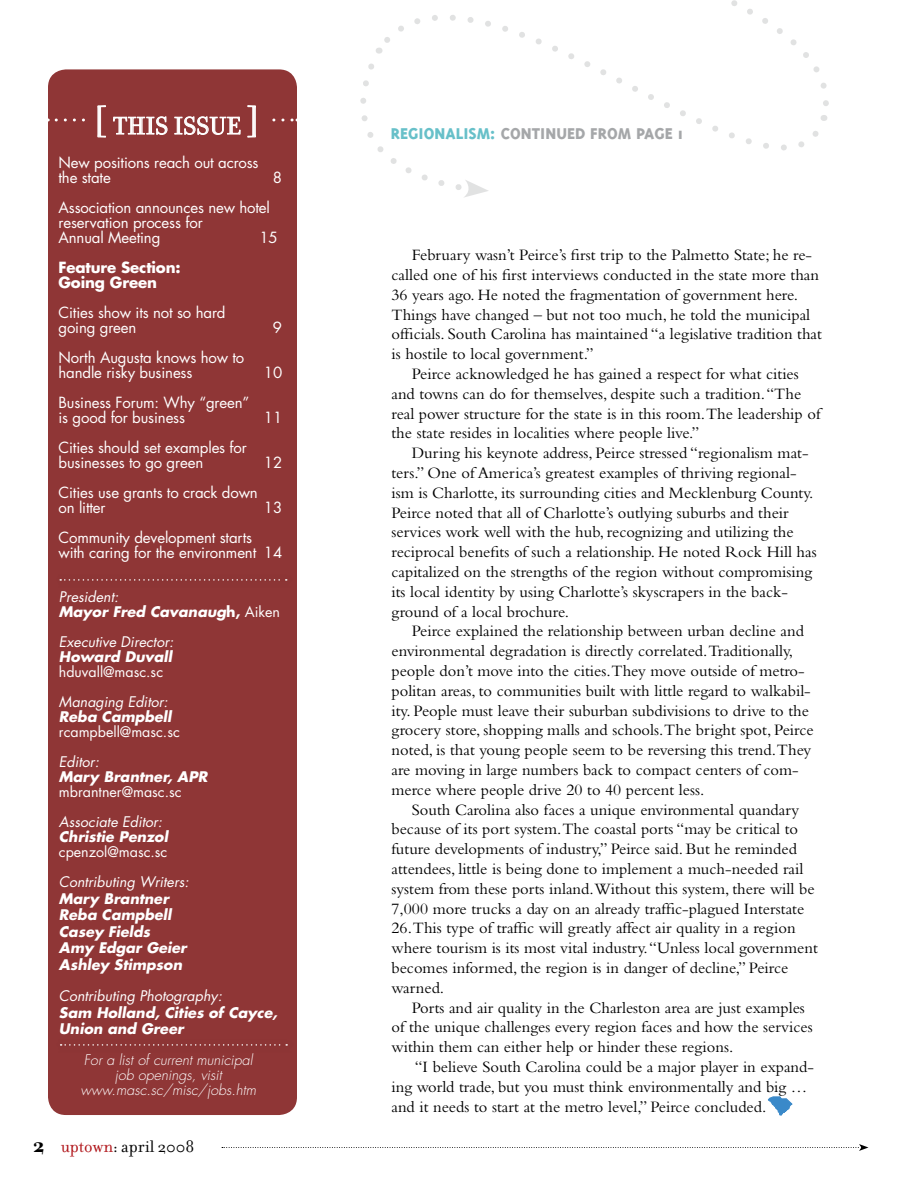
<style>
.page{position:relative;width:918px;height:1188px;background:#fff}
.page>*{position:absolute;margin:0;border:0;box-sizing:border-box;transform-origin:0 0}
.t1{font:36px "Filosofia Grand Caps";color:#fff}
.t2{font:800 18px "Triplex";color:#a5a7a9}
.t3{font:18px "Filosofia";color:#000}
.t4{font:16.5px/19.8px "Bembo";color:#000}
.t5{font:15px/15px "Futura";letter-spacing:-.01em;color:#fff}
.t6{font:700 15px/15px "Futura";letter-spacing:-.01em;color:#fff}
.t7{font:italic 700 14.25px/16.5px "Futura";color:#fff}
.t8{font:italic 14.25px "Futura";color:#fff}
.t9{font:italic 300 14.25px/15px "Futura";color:#fff;text-align:center}
.t10{font:14.25px "Futura";color:#fff}
.s1{font-size:42px}
.s2{font-weight:400}
.s3{font-style:normal}
.s4{font-weight:400;font-style:normal}
.s5{font-weight:700;font-size:24px}
.s6{color:#af1116}
.s7{color:#67c0c9}
</style>
<div class="page">
<svg style="left:222px;top:1144px;width:646px;height:7px"></svg>
<div style="left:48px;top:69px;width:249px;height:1046px;background:#8f3636;border-radius:18px"></div>
<div style="left:52px;top:572px;width:251px;height:23px;background:#8e3535"></div>
<svg style="left:60px;top:579px;width:227px;height:2px"></svg>
<div style="left:52px;top:1037px;width:251px;height:23px;background:#8e3535"></div>
<svg style="left:61px;top:1044px;width:226px;height:2px"></svg>
<svg style="left:56px;top:105px;width:164px;height:33px"></svg>
<svg style="left:768px;top:1096px;width:25px;height:20px"></svg>
<svg style="left:379px;top:15px;width:440px;height:136px"></svg>
<svg style="left:576px;top:0;width:253px;height:121px"></svg>
<svg style="left:360px;top:48px;width:129px;height:150px"></svg>
<h1 class="t1" style="left:94px;top:104px;width:167px"><span class="s1">[</span> this issue <span class="s1">]</span></h1>
<p class="t5" style="left:58px;top:154px;width:202px">New positions reach out across the state</p>
<p class="t5" style="left:273px;top:169px;width:11px">8</p>
<p class="t5" style="left:58px;top:199px;width:213px">Association announces new hotel reservation process for<br>Annual Meeting</p>
<p class="t5" style="left:260px;top:229px;width:20px">15</p>
<p class="t6" style="left:58px;top:259px;width:124px">Feature Section:<br>Going Green</p>
<p class="t5" style="left:58px;top:304px;width:169px">Cities show its not so hard going green</p>
<p class="t5" style="left:58px;top:349px;width:187px">North Augusta knows how to handle risky business</p>
<p class="t5" style="left:58px;top:394px;width:192px">Business Forum: Why “green” is good for business</p>
<p class="t5" style="left:58px;top:439px;width:190px">Cities should set examples for businesses to go green</p>
<p class="t5" style="left:273px;top:319px;width:11px">9</p>
<p class="t5" style="left:264px;top:364px;width:20px">10</p>
<p class="t5" style="left:264px;top:409px;width:20px">11</p>
<p class="t5" style="left:264px;top:454px;width:20px">12</p>
<p class="t5" style="left:58px;top:484px;width:201px">Cities use grants to crack down on litter</p>
<p class="t5" style="left:264px;top:499px;width:20px">13</p>
<p class="t5" style="left:58px;top:529px;width:225px">Community development starts<br>with caring for the environment 14</p>
<p class="t7" style="left:59px;top:589px;width:223px;line-height:15px"><span class="s2">President:<br></span>Mayor Fred Cavanaug<span class="s3">h,</span> <span class="s4">Aiken</span></p>
<p class="t8" style="left:59px;top:632px;width:116px">Executive Director:</p>
<p class="t7" style="left:59px;top:648px;width:115px">Howard Duvall</p>
<p class="t10" style="left:59px;top:662px;width:106px">hduvall@masc.sc</p>
<p class="t8" style="left:59px;top:692px;width:111px">Managing Editor:</p>
<p class="t7" style="left:59px;top:708px;width:114px">Reba Campbell</p>
<p class="t10" style="left:59px;top:722px;width:122px">rcampbell@masc.sc</p>
<p class="t8" style="left:59px;top:752px;width:42px">Editor:</p>
<p class="t7" style="left:59px;top:768px;width:150px">Mary Brantner, APR</p>
<p class="t10" style="left:59px;top:782px;width:124px">mbrantner@masc.sc</p>
<p class="t8" style="left:59px;top:812px;width:105px">Associate Editor:</p>
<p class="t7" style="left:59px;top:828px;width:111px">Christie Penzol</p>
<p class="t10" style="left:59px;top:842px;width:110px">cpenzol@masc.sc</p>
<p class="t8" style="left:59px;top:872px;width:131px">Contributing Writers:</p>
<p class="t7" style="left:59px;top:890px;width:129px">Mary Brantner<br>Reba Campbell<br>Casey Fields<br>Amy Edgar Geier<br>Ashley Stimpson</p>
<p class="t8" style="left:59px;top:986px;width:165px">Contributing Photography:</p>
<p class="t7" style="left:59px;top:1004px;width:220px">Sam Holland, Cities of Cayce,<br>Union and Greer</p>
<p class="t9" style="left:80px;top:1053px;width:177px">For a list of current municipal job openings, visit www.masc.sc/misc/jobs.htm</p>
<p class="t3" style="left:33px;top:1136px;width:163px"><span class="s5">2</span> <span class="s6">uptown</span>: april 2008</p>
<p class="t2" style="left:391px;top:123px;width:294px"><span class="s7">REGIONALISM:</span> CONTINUED FROM PAGE 1</p>
<p class="t4" style="left:392px;top:245px;width:432px;text-indent:20px">February wasn’t Peirce’s first trip to the Palmetto State; he re&shy;called one of his first interviews conducted in the state more than 36 years ago. He noted the fragmentation of government here.<br>Things have changed – but not too much, he told the municipal officials. South Carolina has maintained “a legislative tradition that is hostile to local government.”</p>
<p class="t4" style="left:392px;top:364px;width:431px;text-indent:20px">Peirce acknowledged he has gained a respect for what cities and towns can do for themselves, despite such a tradition. “The real power structure for the state is in this room.The leadership of the state resides in localities where people live.”</p>
<p class="t4" style="left:392px;top:443px;width:427px;text-indent:20px">During his keynote address, Peirce stressed “regionalism mat&shy;ters.” One of America’s greatest examples of thriving regional&shy;ism is Charlotte, its surrounding cities and Mecklenburg County.<br>Peirce noted that all of Charlotte’s outlying suburbs and their services work well with the hub, recognizing and utilizing the reciprocal benefits of such a relationship. He noted Rock Hill has capitalized on the strengths of the region without compromising its local identity by using Charlotte’s skyscrapers in the back&shy;ground of a local brochure.</p>
<p class="t4" style="left:392px;top:621px;width:424px;text-indent:20px">Peirce explained the relationship between urban decline and environmental degradation is directly correlated.Traditionally, people don’t move into the cities.They move outside of metro&shy;politan areas, to communities built with little regard to walkabil&shy;ity. People must leave their suburban subdivisions to drive to the grocery store, shopping malls and schools.The bright spot, Peirce noted, is that young people seem to be reversing this trend.They are moving in large numbers back to compact centers of com&shy;merce where people drive 20 to 40 percent less.</p>
<p class="t4" style="left:392px;top:799px;width:428px;text-indent:20px">South Carolina also faces a unique environmental quandary because of its port system.The coastal ports “may be critical to future developments of industry,” Peirce said. But he reminded attendees, little is being done to implement a much-needed rail system from these ports inland.Without this system, there will be 7,000 more trucks a day on an already traffic-plagued Interstate 26.This type of traffic will greatly affect air quality in a region where tourism is its most vital industry. “Unless local government becomes informed, the region is in danger of decline,” Peirce warned.</p>
<p class="t4" style="left:392px;top:997px;width:423px;text-indent:20px">Ports and air quality in the Charleston area are just examples of the unique challenges every region faces and how the services within them can either help or hinder these regions.</p>
<p class="t4" style="left:392px;top:1057px;width:424px;text-indent:23px">“I believe South Carolina could be a major player in expand&shy;ing world trade, but you must think environmentally and big … and it needs to start at the metro level,” Peirce concluded.</p>
</div>
